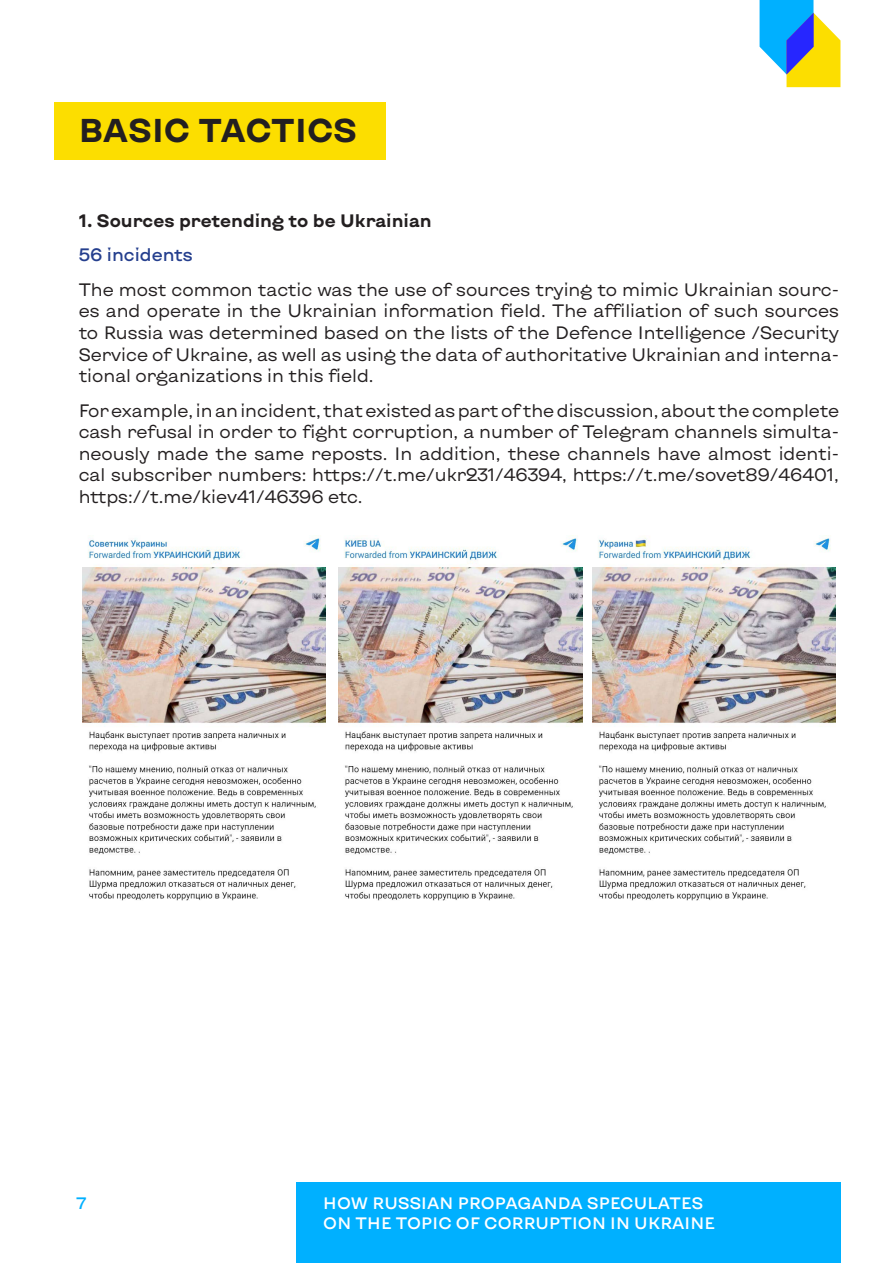
<style>
.page{position:relative;width:893px;height:1263px;background:#fff}
.page>*{position:absolute;margin:0;border:0;box-sizing:border-box;transform-origin:0 0}
.t1{font:700 33px "Kyiv Type Sans";color:#231f20}
.t2{font:18px/21.6px "Kyiv Type Sans";color:#231f20;text-align:justify}
.t3{font:700 18px "Kyiv Type Sans";color:#231f20}
.t4{font:500 18px "Kyiv Type Sans";color:#253f8e}
.t5{font:500 16.5px/20px "Kyiv Type Sans";letter-spacing:.01em;color:#fff}
.t6{font:500 16.5px "Kyiv Type Sans";color:#00b0ff}
</style>
<div class="page">
<div style="left:296px;top:1182px;width:544px;height:81px;background:#00b0ff"></div>
<svg style="left:760px;top:0;width:80px;height:87px"></svg>
<div style="left:54px;top:103px;width:332px;height:57px;background:#fcde00"></div>
<img style="left:83px;top:535px;width:243px;height:365px">
<img style="left:339px;top:535px;width:243px;height:365px">
<img style="left:592px;top:535px;width:243px;height:365px">
<p class="t1" style="left:79px;top:108px;width:279px">BASIC TACTICS</p>
<p class="t3" style="left:79px;top:208px;width:355px">1. Sources pretending to be Ukrainian</p>
<p class="t4" style="left:79px;top:243px;width:116px">56 incidents</p>
<p class="t2" style="left:79px;top:278px;width:762px">The most common tactic was the use of sources trying to mimic Ukrainian sourc&shy;es and operate in the Ukrainian information field. The affiliation of such sources to Russia was determined based on the lists of the Defence Intelligence /Security Service of Ukraine, as well as using the data of authoritative Ukrainian and interna&shy;tional organizations in this field.</p>
<p class="t2" style="left:79px;top:399px;width:762px">For example, in an incident, that existed as part of the discussion, about the complete cash refusal in order to fight corruption, a number of Telegram channels simulta&shy;neously made the same reposts. In addition, these channels have almost identi&shy;cal subscriber numbers: https://t.me/ukr231/46394, https://t.me/sovet89/46401, https://t.me/kiev41/46396 etc.</p>
<p class="t6" style="left:77px;top:1192px;width:11px">7</p>
<p class="t5" style="left:323px;top:1192px;width:393px">HOW RUSSIAN PROPAGANDA SPECULATES<br>ON THE TOPIC OF CORRUPTION IN UKRAINE</p>
</div>
